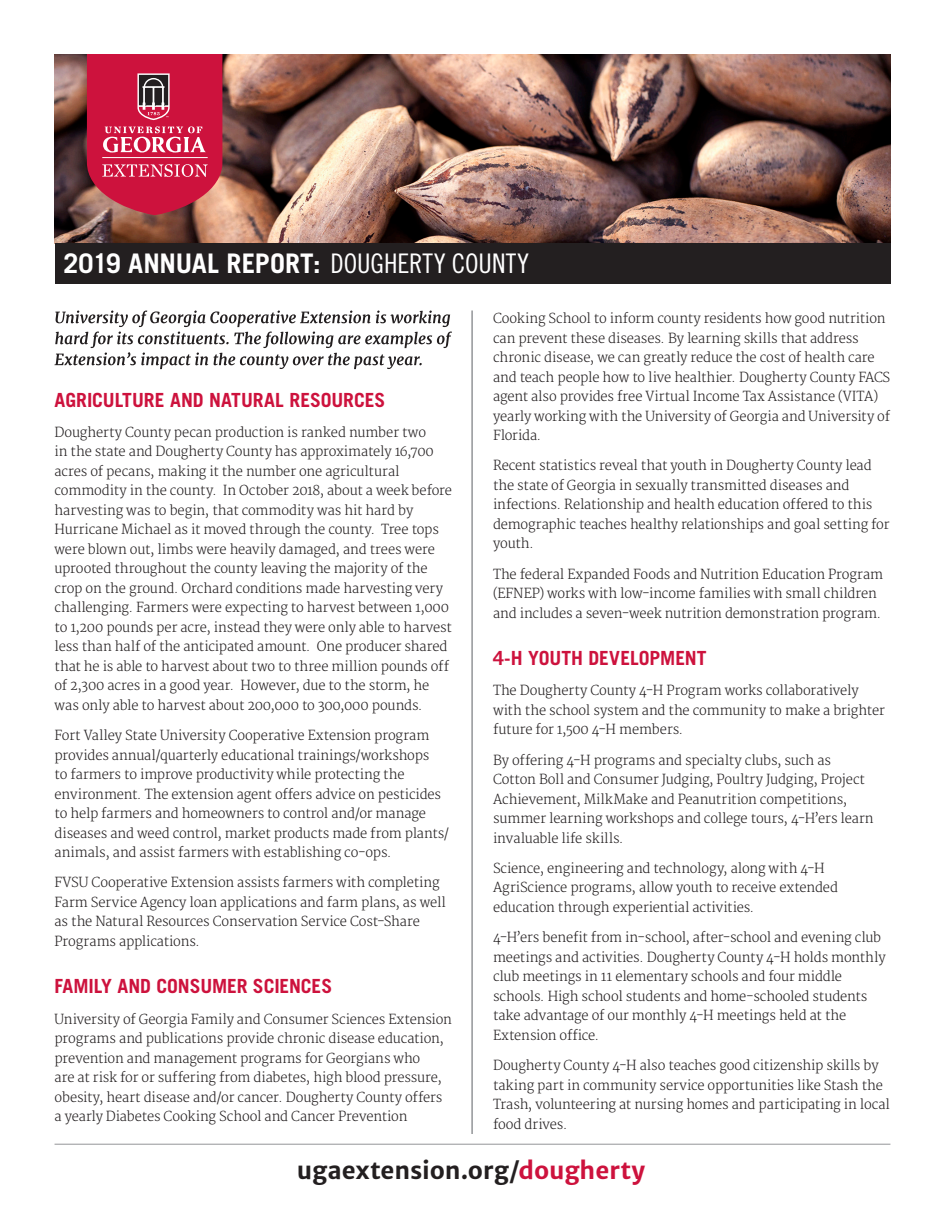
<style>
.page{position:relative;width:945px;height:1215px;background:#fff}
.page>*{position:absolute;margin:0;border:0;box-sizing:border-box;transform-origin:0 0}
.t1{font:700 27px "Trade Gothic";letter-spacing:-.005em;color:#fff}
.back_page_body_text{font:700 24px "Merriweather Sans";letter-spacing:-.005em;color:#231f20}
.front_subheads{font:700 19.5px "Trade Gothic";letter-spacing:-.005em;color:#cd123d}
.front_body_text{font:300 13.5px/19.5px "Merriweather";letter-spacing:-.01em;color:#231f20;scale:.95 1}
.s1{font-family:"Trade Gothic Cond Eighteen";font-weight:400}
.s2{color:#cd123d}
</style>
<div class="page">
<svg style="left:54px;top:311px;width:398px;height:58px"></svg>
<hr style="left:471px;top:310px;width:2px;height:824px;background:#939598">
<hr style="left:55px;top:1144px;width:835px;height:1px;background:#939598">
<img style="left:55px;top:55px;width:835px;height:188px">
<div style="left:55px;top:243px;width:835px;height:41px;background:#231f20"></div>
<svg style="left:87px;top:55px;width:135px;height:160px;background:#c82d4e"></svg>
<hr style="left:102px;top:157px;width:106px;height:1px;background:#fff">
<p class="t1" style="left:64px;top:246px;width:467px">2019 ANNUAL REPORT: <span class="s1">DOUGHERTY COUNTY</span></p>
<p class="front_subheads" style="left:55px;top:388px;width:332px">AGRICULTURE AND NATURAL RESOURCES</p>
<p class="front_body_text" style="left:55px;top:423px;width:420px">Dougherty County pecan production is ranked number two<br>in the state and Dougherty County has approximately 16,700 acres of pecans, making it the number one agricultural commodity in the county. In October 2018, about a week before harvesting was to begin, that commodity was hit hard by Hurricane Michael as it moved through the county. Tree tops were blown out, limbs were heavily damaged, and trees were uprooted throughout the county leaving the majority of the crop on the ground. Orchard conditions made harvesting very challenging. Farmers were expecting to harvest between 1,000 to 1,200 pounds per acre, instead they were only able to harvest less than half of the anticipated amount. One producer shared that he is able to harvest about two to three million pounds off of 2,300 acres in a good year. However, due to the storm, he was only able to harvest about 200,000 to 300,000 pounds.</p>
<p class="front_body_text" style="left:55px;top:726px;width:417px">Fort Valley State University Cooperative Extension program provides annual/quarterly educational trainings/workshops<br>to farmers to improve productivity while protecting the environment. The extension agent offers advice on pesticides to help farmers and homeowners to control and/or manage diseases and weed control, market products made from plants/ animals, and assist farmers with establishing co-ops.</p>
<p class="front_body_text" style="left:55px;top:873px;width:413px">FVSU Cooperative Extension assists farmers with completing Farm Service Agency loan applications and farm plans, as well as the Natural Resources Conservation Service Cost-Share Programs applications.</p>
<p class="front_subheads" style="left:55px;top:974px;width:279px">FAMILY AND CONSUMER SCIENCES</p>
<p class="front_body_text" style="left:55px;top:1010px;width:420px">University of Georgia Family and Consumer Sciences Extension programs and publications provide chronic disease education, prevention and management programs for Georgians who<br>are at risk for or suffering from diabetes, high blood pressure, obesity, heart disease and/or cancer. Dougherty County offers a yearly Diabetes Cooking School and Cancer Prevention</p>
<p class="front_body_text" style="left:493px;top:309px;width:420px">Cooking School to inform county residents how good nutrition can prevent these diseases. By learning skills that address chronic disease, we can greatly reduce the cost of health care and teach people how to live healthier. Dougherty County FACS agent also provides free Virtual Income Tax Assistance (VITA) yearly working with the University of Georgia and University of Florida.</p>
<p class="front_body_text" style="left:493px;top:456px;width:419px">Recent statistics reveal that youth in Dougherty County lead the state of Georgia in sexually transmitted diseases and infections. Relationship and health education offered to this demographic teaches healthy relationships and goal setting for youth.</p>
<p class="front_body_text" style="left:493px;top:565px;width:412px">The federal Expanded Foods and Nutrition Education Program (EFNEP) works with low-income families with small children and includes a seven-week nutrition demonstration program.</p>
<p class="front_subheads" style="left:493px;top:646px;width:215px">4-H YOUTH DEVELOPMENT</p>
<p class="front_body_text" style="left:493px;top:681px;width:414px">The Dougherty County 4-H Program works collaboratively with the school system and the community to make a brighter future for 1,500 4-H members.</p>
<p class="front_body_text" style="left:493px;top:751px;width:402px">By offering 4-H programs and specialty clubs, such as Cotton Boll and Consumer Judging, Poultry Judging, Project Achievement, MilkMake and Peanutrition competitions, summer learning workshops and college tours, 4-H’ers learn invaluable life skills.</p>
<p class="front_body_text" style="left:493px;top:859px;width:365px">Science, engineering and technology, along with 4-H<br>AgriScience programs, allow youth to receive extended education through experiential activities.</p>
<p class="front_body_text" style="left:493px;top:928px;width:415px">4-H’ers benefit from in-school, after-school and evening club meetings and activities. Dougherty County 4-H holds monthly club meetings in 11 elementary schools and four middle schools. High school students and home-schooled students take advantage of our monthly 4-H meetings held at the Extension office.</p>
<p class="front_body_text" style="left:493px;top:1056px;width:419px">Dougherty County 4-H also teaches good citizenship skills by taking part in community service opportunities like Stash the Trash, volunteering at nursing homes and participating in local food drives.</p>
<p class="back_page_body_text" style="left:297px;top:1155px;width:350px">ugaextension.org/<span class="s2">dougherty</span></p>
</div>
